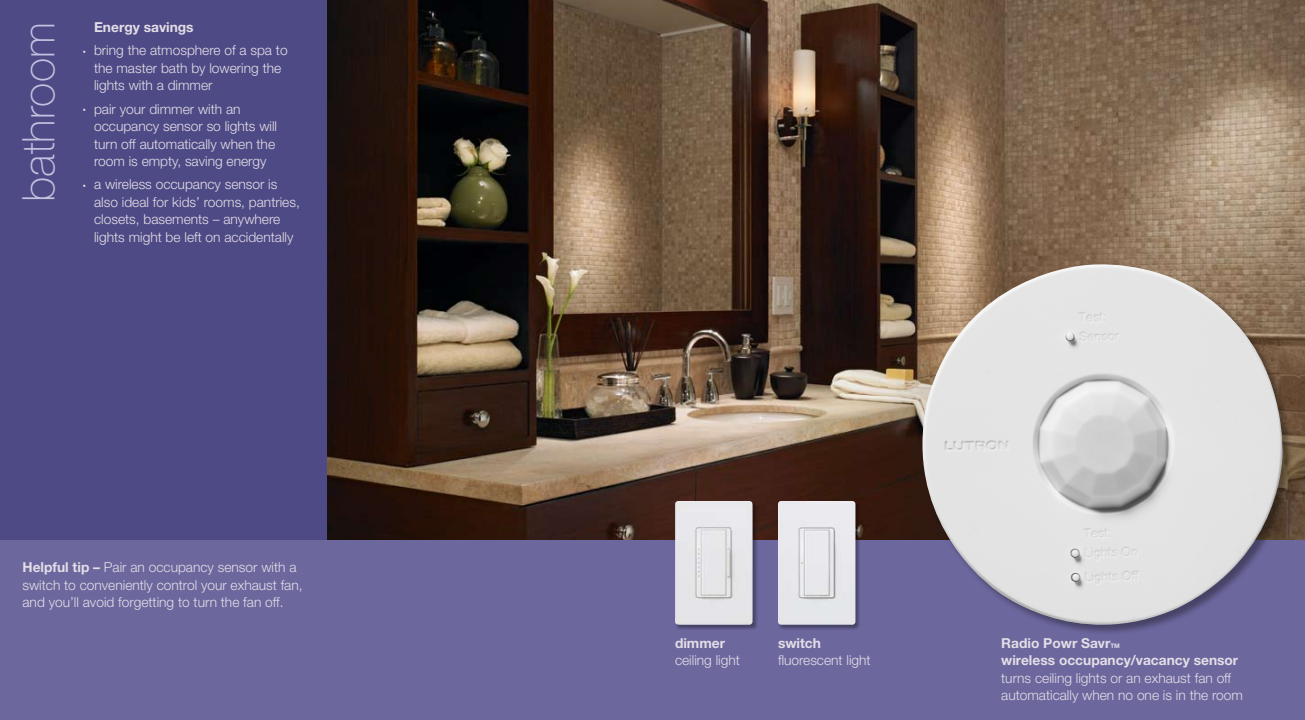
<style>
.page{position:relative;width:1305px;height:720px;background:#fff}
.page>*{position:absolute;margin:0;border:0;box-sizing:border-box;transform-origin:0 0}
.t1{font:100 45px "Helvetica Neue LT Std";color:#c4c1df}
.t2{font:300 13.75px/17.5px "Helvetica Neue LT Std";color:#e3dee6}
.t3{font:700 13.75px/17.5px "Helvetica Neue LT Std";color:#e3dee6}
.s1{font-size:6.25px}
.s2{font-weight:700}
</style>
<div class="page">
<img style="left:326px;top:0;width:979px;height:540px">
<div style="left:652px;top:540px;width:653px;height:180px;background:#6c679d"></div>
<div style="left:0;top:0;width:326px;height:720px;background:#4e4a85"></div>
<div style="left:922px;top:264px;width:377px;height:377px;background:#000;opacity:.35"></div>
<img style="left:922px;top:264px;width:362px;height:362px">
<div style="left:675px;top:501px;width:88px;height:134px;background:#000;opacity:.35"></div>
<img style="left:675px;top:501px;width:78px;height:124px">
<div style="left:778px;top:501px;width:88px;height:134px;background:#000;opacity:.35"></div>
<img style="left:778px;top:501px;width:78px;height:124px">
<div style="left:0;top:540px;width:652px;height:180px;background:#6c679d"></div>
<h1 class="t1" style="left:13px;top:202px;width:181px;rotate:-90deg">bathroom</h1>
<p class="t3" style="left:94px;top:18px;width:101px">Energy savings</p>
<p class="t2" style="left:94px;top:42px;width:195px;text-indent:-11px"><span class="s1">•</span> bring the atmosphere of a spa to the master bath by lowering the lights with a dimmer</p>
<p class="t2" style="left:94px;top:100px;width:185px;text-indent:-11px"><span class="s1">•</span> pair your dimmer with an occupancy sensor so lights will turn off automatically when the room is empty, saving energy</p>
<p class="t2" style="left:94px;top:175px;width:207px;text-indent:-11px"><span class="s1">•</span> a wireless occupancy sensor is also ideal for kids’ rooms, pantries, closets, basements – anywhere lights might be left on accidentally</p>
<p class="t2" style="left:22px;top:558px;width:282px"><span class="s2">Helpful tip –</span> Pair an occupancy sensor with a switch to conveniently control your exhaust fan, and you’ll avoid forgetting to turn the fan off.</p>
<p class="t3" style="left:675px;top:634px;width:52px">dimmer</p>
<p class="t2" style="left:675px;top:651px;width:66px">ceiling light</p>
<p class="t3" style="left:778px;top:634px;width:45px">switch</p>
<p class="t2" style="left:778px;top:651px;width:94px">fluorescent light</p>
<p class="t3" style="left:1001px;top:634px;width:239px">Radio Powr Savr<span class="s1">TM<br></span>wireless occupancy/vacancy sensor</p>
<p class="t2" style="left:1001px;top:669px;width:243px">turns ceiling lights or an exhaust fan off automatically when no one is in the room</p>
</div>
